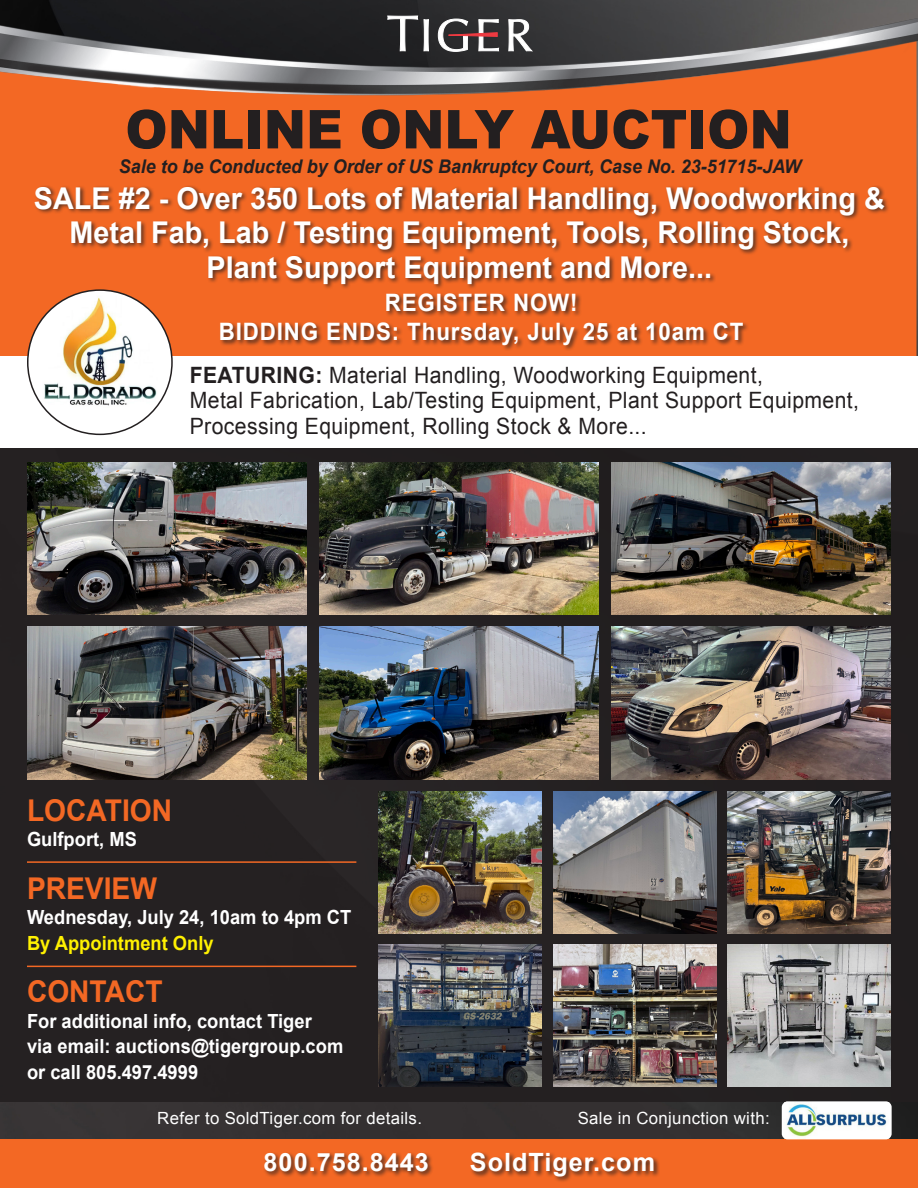
<style>
.page{position:relative;width:918px;height:1188px;background:#fff}
.page>*{position:absolute;margin:0;border:0;box-sizing:border-box;transform-origin:0 0}
.t1{font:900 53.55px "Arial";color:#231f20;scale:.95 1}
.t2{font:700 30px/34.5px "Arial";color:#fff;text-align:center;scale:.96 1}
.t3{font:700 30px "Arial";color:#f36824;scale:.94 1}
.t4{font:700 25.2px "Arial";letter-spacing:.04em;color:#fff}
.t5{font:700 24px "Arial";letter-spacing:.04em;color:#fff;scale:.93 1}
.t6{font:22.5px/25.5px "Arial";letter-spacing:.02em;color:#231f20;scale:.94 1}
.t7{font:700 19.5px/25.5px "Arial";color:#fff;scale:.94 1}
.t8{font:700 19.5px "Arial";color:#fff101;scale:.94 1}
.t9{font:italic 700 18.9px "Arial";color:#231f20;scale:.95 1}
.t10{font:16.8px "Arial";letter-spacing:.02em;color:#fff}
.s1{font-weight:700}
</style>
<div class="page">
<img style="left:0;top:0;width:918px;height:1139px">
<div style="left:0;top:447px;width:917px;height:655px;background:#231f20"></div>
<div style="left:0;top:1139px;width:918px;height:49px;background:#f36824"></div>
<div style="left:263px;top:1151px;width:397px;height:31px;background:#231f20;opacity:.75"></div>
<div style="left:0;top:27px;width:917px;height:329px;background:#f36824"></div>
<img style="left:1px;top:4px;width:916px;height:128px">
<div style="left:34px;top:185px;width:856px;height:105px;background:#231f20;opacity:.75"></div>
<div style="left:219px;top:293px;width:531px;height:58px;background:#231f20;opacity:.75"></div>
<div style="left:0;top:356px;width:918px;height:91px;background:#fff"></div>
<div style="left:28px;top:290px;width:144px;height:144px;background:#fff;border-radius:50%"></div>
<img style="left:43px;top:296px;width:114px;height:112px">
<hr style="left:27px;top:966px;width:329px;height:1px;background:#f36824">
<hr style="left:27px;top:861px;width:329px;height:2px;background:#f36824">
<img style="left:27px;top:627px;width:280px;height:152px">
<img style="left:319px;top:627px;width:280px;height:152px">
<img style="left:611px;top:627px;width:280px;height:152px">
<img style="left:27px;top:462px;width:280px;height:152px">
<img style="left:319px;top:462px;width:280px;height:152px">
<img style="left:611px;top:462px;width:280px;height:152px">
<img style="left:553px;top:791px;width:164px;height:142px">
<img style="left:378px;top:791px;width:164px;height:142px">
<img style="left:727px;top:791px;width:164px;height:142px">
<img style="left:553px;top:944px;width:164px;height:142px">
<img style="left:378px;top:944px;width:164px;height:142px">
<img style="left:727px;top:944px;width:164px;height:142px">
<div style="left:782px;top:1102px;width:110px;height:37px;background:#fff;border-radius:6px"></div>
<img style="left:784px;top:1102px;width:105px;height:37px">
<p class="t1" style="left:125px;top:90px;width:703px">ONLINE ONLY AUCTION</p>
<p class="t9" style="left:119px;top:154px;width:720px">Sale to be Conducted by Order of US Bankruptcy Court, Case No. 23-51715-JAW</p>
<p class="t2" style="left:34px;top:182px;width:888px">SALE #2 - Over 350 Lots of Material Handling, Woodworking &amp;<br>Metal Fab, Lab / Testing Equipment, Tools, Rolling Stock,</p>
<p class="t2" style="left:207px;top:251px;width:528px">Plant Support Equipment and More...</p>
<p class="t5" style="left:385px;top:287px;width:209px">REGISTER NOW!</p>
<p class="t5" style="left:219px;top:316px;width:566px">BIDDING ENDS: Thursday, July 25 at 10am CT</p>
<p class="t6" style="left:190px;top:362px;width:714px"><span class="s1">FEATURING:</span> Material Handling, Woodworking Equipment,<br>Metal Fabrication, Lab/Testing Equipment, Plant Support Equipment,<br>Processing Equipment, Rolling Stock &amp; More...</p>
<p class="t3" style="left:27px;top:791px;width:156px">LOCATION</p>
<p class="t7" style="left:27px;top:827px;width:118px">Gulfport, MS</p>
<p class="t3" style="left:27px;top:869px;width:140px">PREVIEW</p>
<p class="t7" style="left:27px;top:905px;width:346px">Wednesday, July 24, 10am to 4pm CT</p>
<p class="t8" style="left:27px;top:930px;width:200px">By Appointment Only</p>
<p class="t3" style="left:27px;top:972px;width:146px">CONTACT</p>
<p class="t7" style="left:27px;top:1009px;width:305px">For additional info, contact Tiger</p>
<p class="t7" style="left:27px;top:1034px;width:338px">via email: auctions@tigergroup.com or call 805.497.4999</p>
<p class="t10" style="left:157px;top:1108px;width:266px">Refer to SoldTiger.com for details.</p>
<p class="t10" style="left:578px;top:1108px;width:194px">Sale in Conjunction with:</p>
<p class="t4" style="left:264px;top:1146px;width:167px">800.758.8443</p>
<p class="t4" style="left:470px;top:1146px;width:187px">SoldTiger.com</p>
</div>
